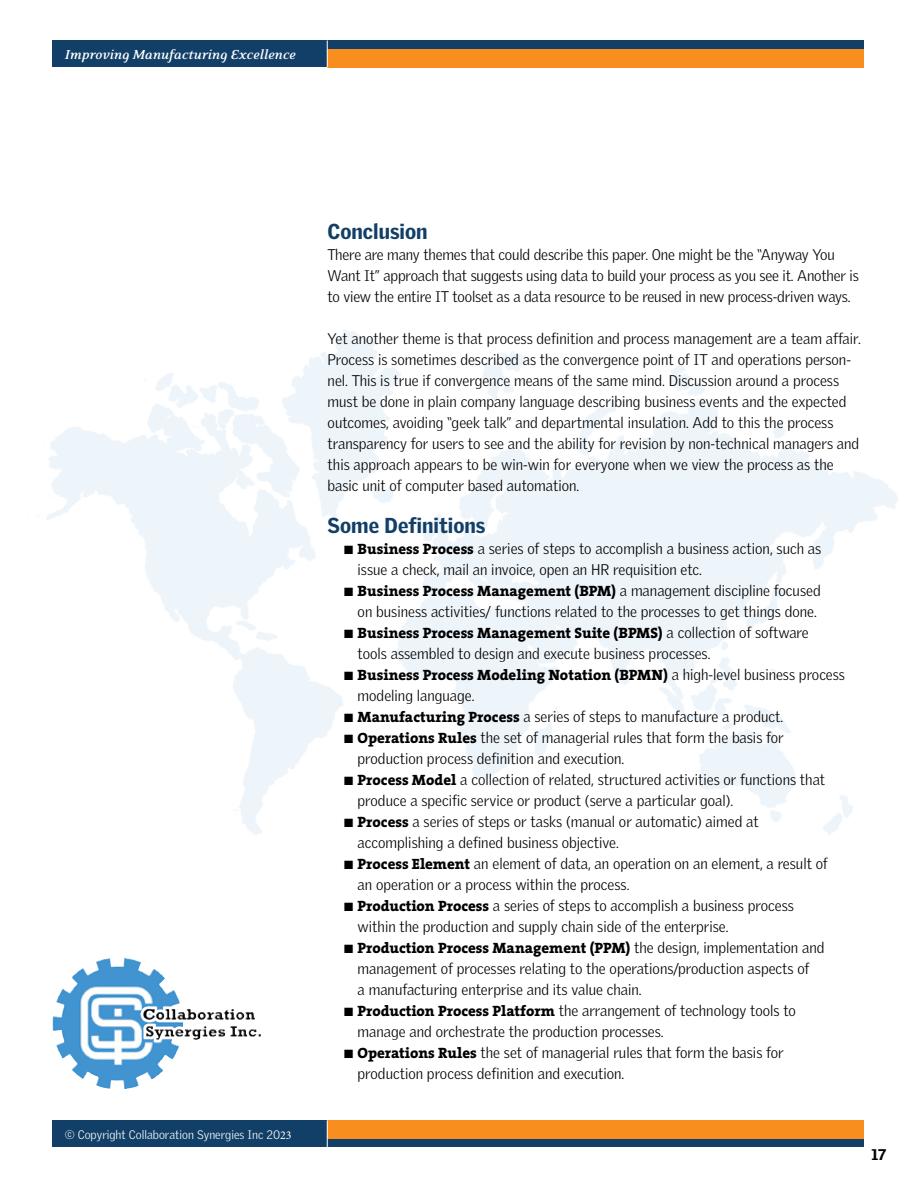
<style>
.page{position:relative;width:918px;height:1188px;background:#fff}
.page>*{position:absolute;margin:0;border:0;box-sizing:border-box;transform-origin:0 0}
.t1{font:900 21px "Griffith Gothic";color:#113f67}
.t2{font:300 15px/21px "Griffith Gothic";color:#000}
.t3{font:800 15px "The Serif";color:#000}
.t4{font:italic 700 15px "Eidetic Neo";color:#fff}
.t5{font:900 15px "Griffith Gothic";color:#000}
.t6{font:300 12px "Griffith Gothic";color:#fff}
.s1{font-family:"Minion Pro";font-weight:400}
.s2{font-family:"The Serif";font-weight:800}
.s3{font-family:"The Serif Extra Bold Caps";font-weight:400}
.s4{font-family:"Griffith Gothic";font-weight:300}
</style>
<div class="page">
<div style="left:53px;top:40px;width:811px;height:28px;background:#113f67"></div>
<div style="left:328px;top:49px;width:536px;height:19px;background:#f78e1e"></div>
<svg style="left:327px;top:40px;width:1px;height:28px"></svg>
<img style="left:71px;top:958px;width:53px;height:34px">
<div style="left:53px;top:1120px;width:811px;height:28px;background:#113f67"></div>
<div style="left:328px;top:1120px;width:536px;height:19px;background:#f78e1e"></div>
<svg style="left:327px;top:1120px;width:1px;height:28px"></svg>
<p class="t4" style="left:65px;top:47px;width:232px">Improving Manufacturing Excellence</p>
<p class="t6" style="left:65px;top:1128px;width:228px">© Copyright Collaboration Synergies Inc 20<span class="s1">23</span></p>
<h1 class="t1" style="left:328px;top:219px;width:101px">Conclusion</h1>
<p class="t2" style="left:328px;top:244px;width:533px">There are many themes that could describe this paper. One might be the “Anyway You<br>Want It” approach that suggests using data to build your process as you see it. Another is to view the entire IT toolset as a data resource to be reused in new process-driven ways.</p>
<p class="t2" style="left:328px;top:328px;width:535px">Yet another theme is that process definition and process management are a team affair.<br>Process is sometimes described as the convergence point of IT and operations person&shy;nel. This is true if convergence means of the same mind. Discussion around a process must be done in plain company language describing business events and the expected outcomes, avoiding “geek talk” and departmental insulation. Add to this the process transparency for users to see and the ability for revision by non-technical managers and this approach appears to be win-win for everyone when we view the process as the basic unit of computer based automation.</p>
<h1 class="t1" style="left:328px;top:513px;width:159px">Some Definitions</h1>
<p class="t2" style="left:358px;top:538px;width:465px;text-indent:-13px">■ <span class="s2">Business Process</span> a series of steps to accomplish a business action, such as issue a check, mail an invoice, open an HR requisition etc.</p>
<p class="t2" style="left:344px;top:580px;width:478px;text-align:right">■ <span class="s2">Business Process Management (</span><span class="s3">BPM</span><span class="s2">)</span> a management discipline focused on business activities/ functions related to the processes to get things done.</p>
<p class="t3" style="left:344px;top:620px;width:466px">■ Business Process Management Suite (<span class="s3">BPMS</span>) <span class="s4">a collection of software</span></p>
<p class="t2" style="left:358px;top:643px;width:354px">tools assembled to design and execute business processes.</p>
<p class="t3" style="left:344px;top:662px;width:502px">■ Business Process Modeling Notation (<span class="s3">BPMN</span>) <span class="s4">a high-level business process</span></p>
<p class="t2" style="left:358px;top:685px;width:119px">modeling language.</p>
<p class="t2" style="left:344px;top:706px;width:441px">■ <span class="s2">Manufacturing Process</span> a series of steps to manufacture a product.</p>
<p class="t2" style="left:358px;top:727px;width:428px;text-indent:-13px">■ <span class="s2">Operations Rules</span> the set of managerial rules that form the basis for production process definition and execution.</p>
<p class="t2" style="left:358px;top:769px;width:469px;text-indent:-13px">■ <span class="s2">Process Model</span> a collection of related, structured activities or functions that produce a specific service or product (serve a particular goal).</p>
<p class="t2" style="left:358px;top:811px;width:403px;text-indent:-13px">■ <span class="s2">Process</span> a series of steps or tasks (manual or automatic) aimed at accomplishing a defined business objective.</p>
<p class="t2" style="left:358px;top:853px;width:472px;text-indent:-13px">■ <span class="s2">Process Element</span> an element of data, an operation on an element, a result of an operation or a process within the process.</p>
<p class="t2" style="left:358px;top:895px;width:438px;text-indent:-13px">■ <span class="s2">Production Process</span> a series of steps to accomplish a business process within the production and supply chain side of the enterprise.</p>
<p class="t3" style="left:344px;top:935px;width:482px">■ Production Process Management (<span class="s3">PPM</span>) <span class="s4">the design, implementation and</span></p>
<p class="t2" style="left:358px;top:958px;width:453px">management of processes relating to the operations/production aspects of a manufacturing enterprise and its value chain.</p>
<p class="t2" style="left:358px;top:1000px;width:440px;text-indent:-13px">■ <span class="s2">Production Process Platform</span> the arrangement of technology tools to manage and orchestrate the production processes.</p>
<p class="t2" style="left:358px;top:1042px;width:428px;text-indent:-13px">■ <span class="s2">Operations Rules</span> the set of managerial rules that form the basis for production process definition and execution.</p>
<p class="t5" style="left:872px;top:1145px;width:16px">17</p>
</div>
